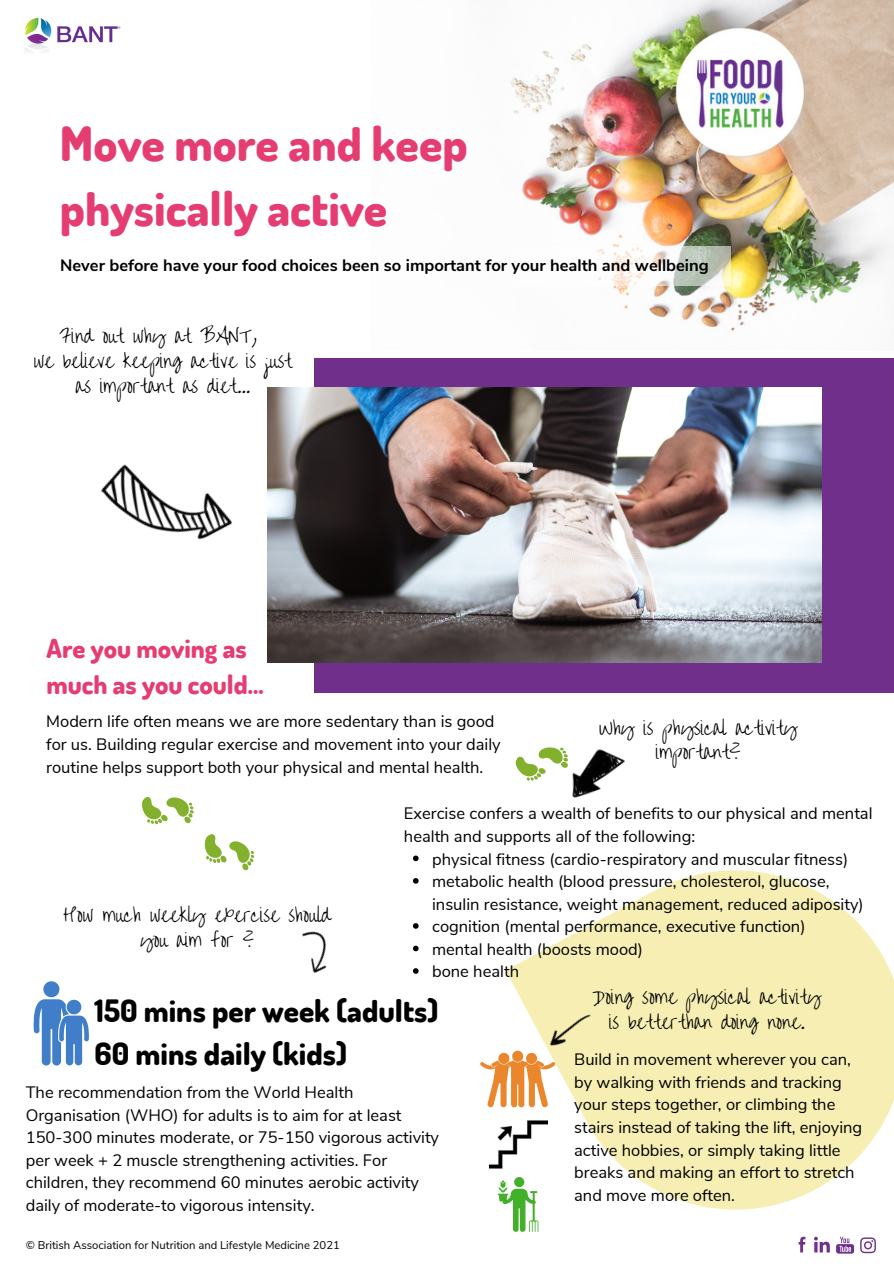
<style>
.page{position:relative;width:894px;height:1264px;background:#fff}
.page>*{position:absolute;margin:0;border:0;box-sizing:border-box;transform-origin:0 0}
.t1{font:800 47.25px "Dosis";color:#e53d72}
.t2{font:800 30.75px "Dosis";color:#000}
.t3{font:800 26.25px "Dosis";color:#e53d72}
.t4{font:18px/24.8px "Overthe Rainbow";color:#000;text-align:center}
.t5{font:16.5px/22.5px "Nunito Sans";color:#000}
.t6{font:700 16.5px "Nunito Sans";color:#000}
.t7{font:11.25px "Nunito Sans";color:#000}
</style>
<div class="page">
<img style="left:25px;top:17px;width:96px;height:35px">
<img style="left:101px;top:464px;width:131px;height:76px">
<div style="left:314px;top:358px;width:579px;height:334px;background:#702f8a"></div>
<img style="left:267px;top:388px;width:554px;height:274px">
<img style="left:572px;top:749px;width:53px;height:49px">
<svg style="left:505px;top:870px;width:388px;height:384px;fill:#f6eeb3"></svg>
<img style="left:302px;top:931px;width:25px;height:42px">
<svg style="left:142px;top:797px;width:113px;height:74px"></svg>
<svg style="left:515px;top:747px;width:59px;height:46px"></svg>
<img style="left:528px;top:988px;width:78px;height:78px">
<svg style="left:798px;top:1236px;width:7px;height:16px"></svg>
<svg style="left:813px;top:1236px;width:16px;height:16px"></svg>
<svg style="left:835px;top:1236px;width:18px;height:17px"></svg>
<svg style="left:859px;top:1237px;width:16px;height:16px"></svg>
<img style="left:511px;top:0;width:382px;height:331px">
<svg style="left:513px;top:246px;width:217px;height:39px"></svg>
<svg style="left:33px;top:981px;width:56px;height:84px"></svg>
<svg style="left:480px;top:1050px;width:75px;height:57px"></svg>
<img style="left:489px;top:1115px;width:58px;height:57px">
<svg style="left:514px;top:1176px;width:10px;height:11px"></svg>
<svg style="left:497px;top:1180px;width:41px;height:51px"></svg>
<svg style="left:413px;top:855px;width:5px;height:6px"></svg>
<svg style="left:413px;top:878px;width:5px;height:5px"></svg>
<svg style="left:413px;top:923px;width:5px;height:5px"></svg>
<svg style="left:413px;top:945px;width:5px;height:6px"></svg>
<svg style="left:413px;top:968px;width:5px;height:5px"></svg>
<p class="t1" style="left:60px;top:112px;width:409px">Move more and keep</p>
<p class="t1" style="left:60px;top:177px;width:329px">physically active</p>
<p class="t6" style="left:60px;top:254px;width:650px">Never before have your food choices been so important for your health and wellbeing</p>
<p class="t4" style="left:60px;top:325px;width:199px">Find out why at BANT,</p>
<p class="t4" style="left:34px;top:349px;width:260px">we believe keeping active is just as important as diet...</p>
<p class="t3" style="left:47px;top:631px;width:201px">Are you moving as</p>
<p class="t3" style="left:47px;top:667px;width:218px">much as you could...</p>
<p class="t5" style="left:46px;top:710px;width:456px">Modern life often means we are more sedentary than is good for us. Building regular exercise and movement into your daily routine helps support both your physical and mental health.</p>
<p class="t4" style="left:599px;top:716px;width:199px">Why is physical activity important?</p>
<p class="t4" style="left:63px;top:903px;width:269px">How much weekly exercise should you aim for ?</p>
<p class="t5" style="left:404px;top:802px;width:470px">Exercise confers a wealth of benefits to our physical and mental health and supports all of the following:</p>
<p class="t5" style="left:432px;top:847px;width:417px">physical fitness (cardio-respiratory and muscular fitness)</p>
<p class="t5" style="left:432px;top:870px;width:433px">metabolic health (blood pressure, cholesterol, glucose, insulin resistance, weight management, reduced adiposity)</p>
<p class="t5" style="left:432px;top:915px;width:375px">cognition (mental performance, executive function)</p>
<p class="t5" style="left:432px;top:938px;width:212px">mental health (boosts mood)</p>
<p class="t5" style="left:432px;top:960px;width:88px">bone health</p>
<p class="t2" style="left:94px;top:990px;width:345px">150 mins per week (adults)</p>
<p class="t2" style="left:94px;top:1033px;width:254px">60 mins daily (kids)</p>
<p class="t5" style="left:26px;top:1081px;width:377px">The recommendation from the World Health<br>Organisation (WHO) for adults is to aim for at least</p>
<p class="t5" style="left:26px;top:1126px;width:415px">150-300 minutes moderate, or 75-150 vigorous activity per week + 2 muscle strengthening activities. For children, they recommend 60 minutes aerobic activity daily of moderate-to vigorous intensity.</p>
<p class="t7" style="left:26px;top:1237px;width:315px">© British Association for Nutrition and Lifestyle Medicine 2021</p>
<p class="t4" style="left:592px;top:985px;width:229px">Doing some physical activity is betterthan doing none.</p>
<p class="t5" style="left:574px;top:1048px;width:289px">Build in movement wherever you can, by walking with friends and tracking your steps together, or climbing the stairs instead of taking the lift, enjoying active hobbies, or simply taking little breaks and making an effort to stretch and move more often.</p>
</div>
